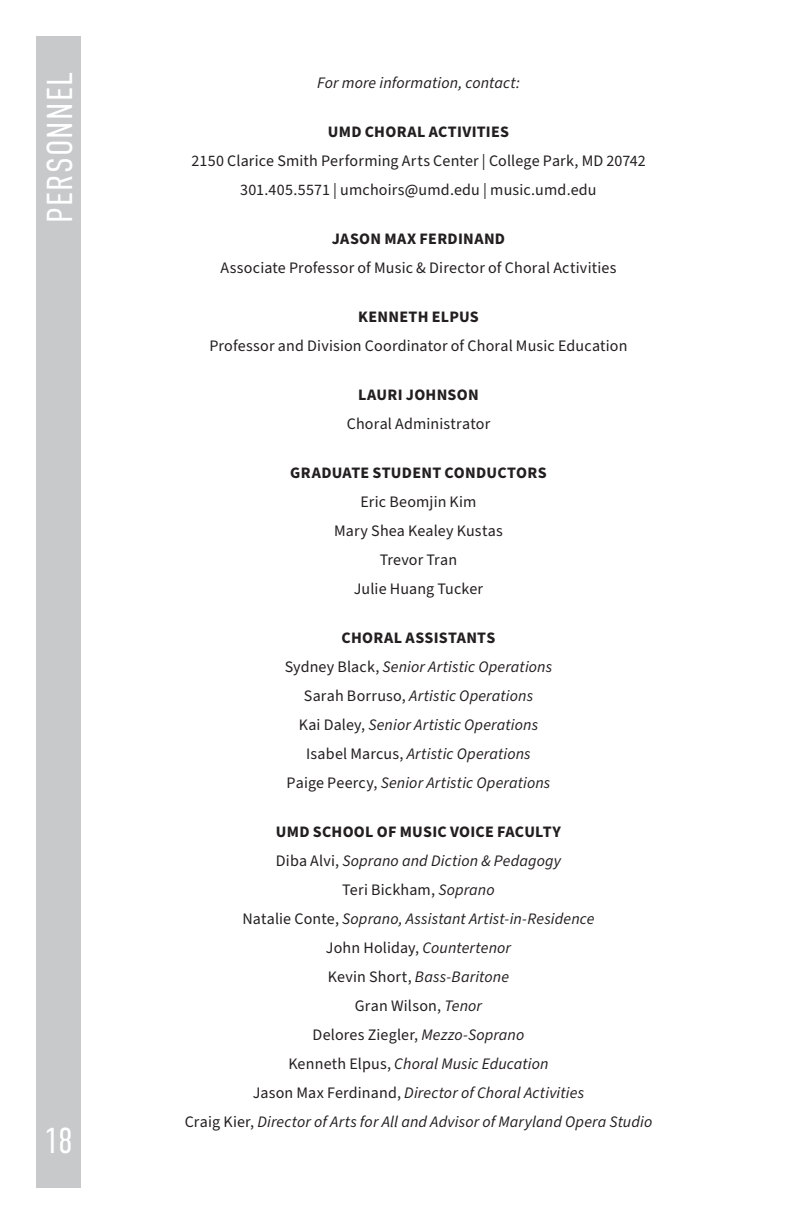
<style>
.page{position:relative;width:792px;height:1224px;background:#fff}
.page>*{position:absolute;margin:0;border:0;box-sizing:border-box;transform-origin:0 0}
.Headings{font:300 36px "DIN Condensed";letter-spacing:.04em;color:#fff}
.normal_wrd_1{font:italic 16px "Source Sans Pro";letter-spacing:.01em;color:#231f20}
.normal_wrd_1-2{font:16px "Source Sans Pro";letter-spacing:.01em;color:#231f20}
.normal_wrd_1-3{font:700 16px "Source Sans Pro";letter-spacing:.02em;color:#231f20}
.s1{font-style:normal}
.s2{font-style:italic}
</style>
<div class="page">
<div style="left:36px;top:36px;width:45px;height:1152px;background:#c7c9cb"></div>
<p class="Headings" style="left:40px;top:223px;width:153px;rotate:-90deg">PERSONNEL</p>
<p class="normal_wrd_1" style="left:317px;top:72px;width:204px">For more information, contact:</p>
<p class="normal_wrd_1-3" style="left:328px;top:121px;width:183px">UMD CHORAL ACTIVITIES</p>
<p class="normal_wrd_1-2" style="left:191px;top:150px;width:456px">2150 Clarice Smith Performing Arts Center | College Park, MD 20742</p>
<p class="normal_wrd_1-2" style="left:240px;top:179px;width:358px">301.405.5571 | umchoirs@umd.edu | music.umd.edu</p>
<p class="normal_wrd_1-3" style="left:332px;top:228px;width:175px">JASON MAX FERDINAND</p>
<p class="normal_wrd_1-2" style="left:220px;top:257px;width:398px">Associate Professor of Music &amp; Director of Choral Activities</p>
<p class="normal_wrd_1-3" style="left:358px;top:306px;width:122px">KENNETH ELPUS</p>
<p class="normal_wrd_1-2" style="left:209px;top:335px;width:420px">Professor and Division Coordinator of Choral Music Education</p>
<p class="normal_wrd_1-3" style="left:358px;top:384px;width:122px">LAURI JOHNSON</p>
<p class="normal_wrd_1-2" style="left:347px;top:413px;width:145px">Choral Administrator</p>
<p class="normal_wrd_1-3" style="left:290px;top:462px;width:258px">GRADUATE STUDENT CONDUCTORS</p>
<p class="normal_wrd_1-2" style="left:360px;top:491px;width:118px">Eric Beomjin Kim</p>
<p class="normal_wrd_1-2" style="left:334px;top:520px;width:170px">Mary Shea Kealey Kustas</p>
<p class="normal_wrd_1-2" style="left:380px;top:549px;width:79px">Trevor Tran</p>
<p class="normal_wrd_1-2" style="left:354px;top:578px;width:131px">Julie Huang Tucker</p>
<p class="normal_wrd_1-3" style="left:342px;top:627px;width:155px">CHORAL ASSISTANTS</p>
<p class="normal_wrd_1" style="left:285px;top:656px;width:269px"><span class="s1">Sydney Black,</span> Senior Artistic Operations</p>
<p class="normal_wrd_1" style="left:304px;top:685px;width:231px"><span class="s1">Sarah Borruso,</span> Artistic Operations</p>
<p class="normal_wrd_1" style="left:299px;top:714px;width:241px"><span class="s1">Kai Daley,</span> Senior Artistic Operations</p>
<p class="normal_wrd_1" style="left:306px;top:743px;width:226px"><span class="s1">Isabel Marcus,</span> Artistic Operations</p>
<p class="normal_wrd_1" style="left:287px;top:772px;width:265px"><span class="s1">Paige Peercy,</span> Senior Artistic Operations</p>
<p class="normal_wrd_1-3" style="left:276px;top:821px;width:287px">UMD SCHOOL OF MUSIC VOICE FACULTY</p>
<p class="normal_wrd_1" style="left:276px;top:850px;width:287px"><span class="s1">Diba Alvi,</span> Soprano and Diction &amp; Pedagogy</p>
<p class="normal_wrd_1-2" style="left:342px;top:879px;width:154px">Teri Bickham, <span class="s2">Soprano</span></p>
<p class="normal_wrd_1" style="left:243px;top:908px;width:353px"><span class="s1">Natalie Conte,</span> Soprano, Assistant Artist-in-Residence</p>
<p class="normal_wrd_1-2" style="left:326px;top:937px;width:187px">John Holiday, <span class="s2">Countertenor</span></p>
<p class="normal_wrd_1" style="left:328px;top:966px;width:183px"><span class="s1">Kevin Short,</span> Bass-Baritone</p>
<p class="normal_wrd_1-2" style="left:355px;top:995px;width:129px">Gran Wilson, <span class="s2">Tenor</span></p>
<p class="normal_wrd_1-2" style="left:313px;top:1024px;width:213px">Delores Ziegler, <span class="s2">Mezzo-Soprano</span></p>
<p class="normal_wrd_1" style="left:288px;top:1053px;width:262px"><span class="s1">Kenneth Elpus,</span> Choral Music Education</p>
<p class="normal_wrd_1" style="left:253px;top:1082px;width:333px"><span class="s1">Jason Max Ferdinand,</span> Director of Choral Activities</p>
<p class="normal_wrd_1" style="left:185px;top:1111px;width:469px"><span class="s1">Craig Kier,</span> Director of Arts for All and Advisor of Maryland Opera Studio</p>
<h1 class="Headings" style="left:44px;top:1121px;width:30px">18</h1>
</div>
